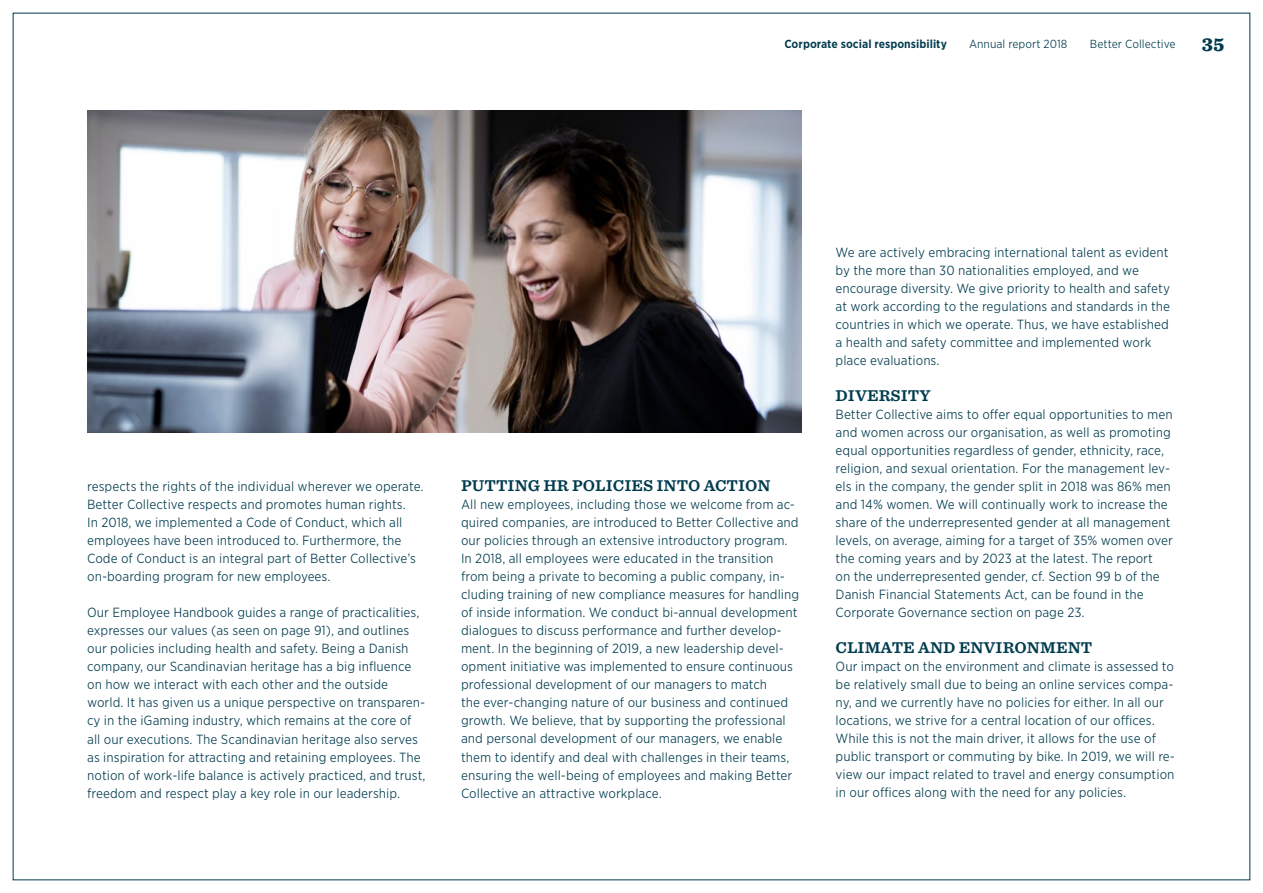
<style>
.page{position:relative;width:1263px;height:893px;background:#fff}
.page>*{position:absolute;margin:0;border:0;box-sizing:border-box;transform-origin:0 0}
.t1{font:900 18px "Sentinel S Sm";color:#003b4e}
.t2{font:700 15px "Sentinel S Sm";color:#003b4e}
.t3{font:300 12.75px/18px "Gotham Narrow S Sm";color:#003b4e}
.t4{font:300 11.25px "Gotham Narrow S Sm";color:#003b4e}
.t5{font:700 11.25px "Gotham Narrow S Sm";color:#003b4e}
</style>
<div class="page">
<img style="left:87px;top:111px;width:714px;height:321px">
<p class="t5" style="left:784px;top:37px;width:164px">Corporate social responsibility</p>
<p class="t4" style="left:969px;top:37px;width:100px">Annual report 2018</p>
<p class="t4" style="left:1090px;top:37px;width:87px">Better Collective</p>
<h1 class="t1" style="left:1202px;top:29px;width:24px">35</h1>
<p class="t3" style="left:87px;top:477px;width:338px">respects the rights of the individual wherever we operate.<br>Better Collective respects and promotes human rights.<br>In 2018, we implemented a Code of Conduct, which all employees have been introduced to. Furthermore, the Code of Conduct is an integral part of Better Collective’s on-boarding program for new employees.</p>
<p class="t3" style="left:87px;top:603px;width:340px">Our Employee Handbook guides a range of practicalities, expresses our values (as seen on page 91), and outlines our policies including health and safety. Being a Danish company, our Scandinavian heritage has a big influence on how we interact with each other and the outside world. It has given us a unique perspective on transparen&shy;cy in the iGaming industry, which remains at the core of all our executions. The Scandinavian heritage also serves as inspiration for attracting and retaining employees. The notion of work-life balance is actively practiced, and trust, freedom and respect play a key role in our leadership.</p>
<p class="t2" style="left:461px;top:473px;width:311px">PUTTING HR POLICIES INTO ACTION</p>
<p class="t3" style="left:461px;top:495px;width:340px">All new employees, including those we welcome from ac&shy;quired companies, are introduced to Better Collective and our policies through an extensive introductory program.<br>In 2018, all employees were educated in the transition from being a private to becoming a public company, in&shy;cluding training of new compliance measures for handling of inside information. We conduct bi-annual development dialogues to discuss performance and further develop&shy;ment. In the beginning of 2019, a new leadership devel&shy;opment initiative was implemented to ensure continuous professional development of our managers to match<br>the ever-changing nature of our business and continued growth. We believe, that by supporting the professional and personal development of our managers, we enable them to identify and deal with challenges in their teams, ensuring the well-being of employees and making Better Collective an attractive workplace.</p>
<p class="t3" style="left:836px;top:243px;width:336px">We are actively embracing international talent as evident by the more than 30 nationalities employed, and we encourage diversity. We give priority to health and safety at work according to the regulations and standards in the countries in which we operate. Thus, we have established a health and safety committee and implemented work place evaluations.</p>
<p class="t2" style="left:836px;top:383px;width:96px">DIVERSITY</p>
<p class="t3" style="left:836px;top:405px;width:339px">Better Collective aims to offer equal opportunities to men and women across our organisation, as well as promoting equal opportunities regardless of gender, ethnicity, race, religion, and sexual orientation. For the management lev&shy;els in the company, the gender split in 2018 was 86% men and 14% women. We will continually work to increase the share of the underrepresented gender at all management levels, on average, aiming for a target of 35% women over the coming years and by 2023 at the latest. The report<br>on the underrepresented gender, cf. Section 99 b of the Danish Financial Statements Act, can be found in the Corporate Governance section on page 23.</p>
<p class="t2" style="left:836px;top:635px;width:258px">CLIMATE AND ENVIRONMENT</p>
<p class="t3" style="left:836px;top:657px;width:341px">Our impact on the environment and climate is assessed to be relatively small due to being an online services compa&shy;ny, and we currently have no policies for either. In all our locations, we strive for a central location of our offices.<br>While this is not the main driver, it allows for the use of public transport or commuting by bike. In 2019, we will re&shy;view our impact related to travel and energy consumption in our offices along with the need for any policies.</p>
</div>
